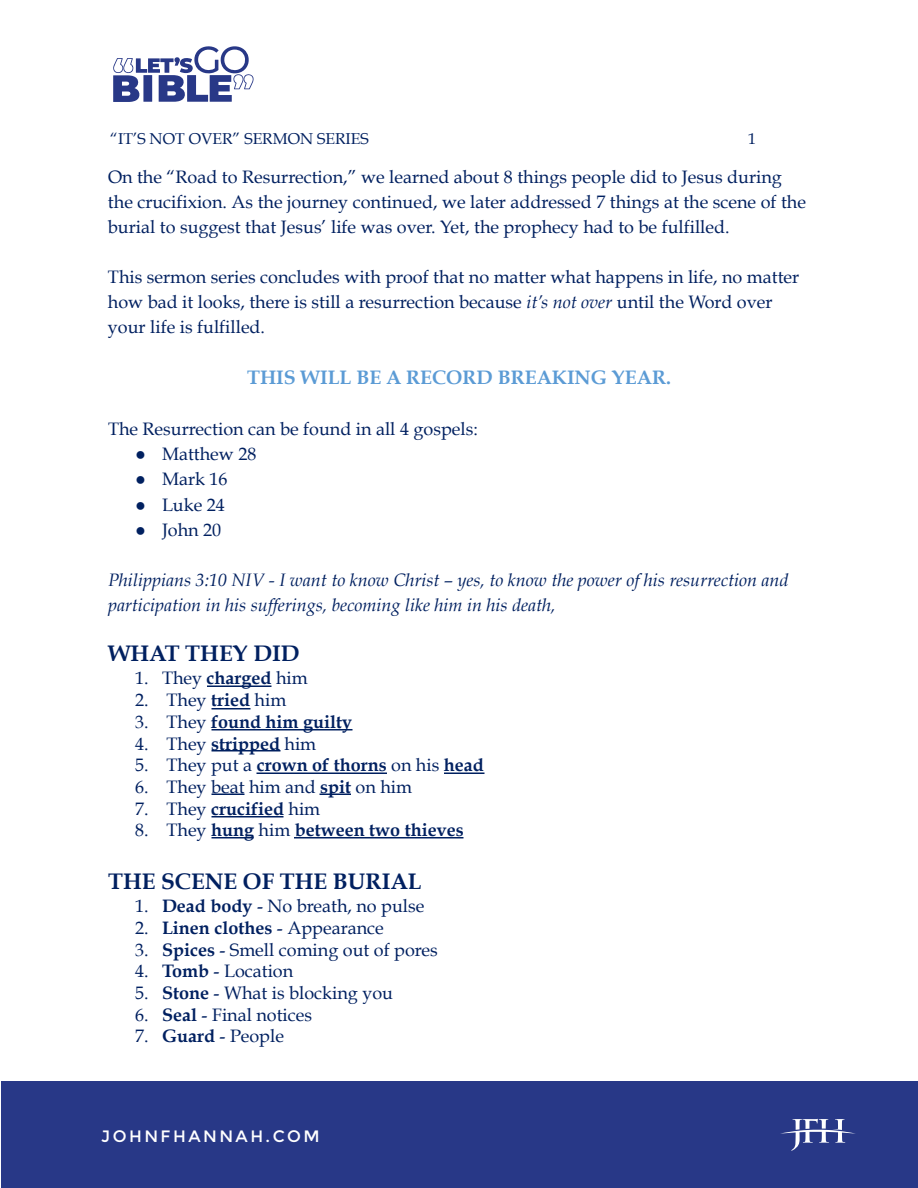
<style>
.page{position:relative;width:918px;height:1188px;background:#fff}
.page>*{position:absolute;margin:0;border:0;box-sizing:border-box;transform-origin:0 0}
.t1{font:700 22.5px "Book Antiqua";color:#002060}
.t2{font:700 19.5px "Book Antiqua";color:#5b9bd5}
.t3{font:18px/24.9px "Book Antiqua";color:#002060}
.t4{font:italic 18px/24.9px "Book Antiqua";color:#002060}
.t5{font:700 18px "Book Antiqua";color:#002060}
.t6{font:16.5px "Montserrat";letter-spacing:.15em;color:#fff}
.t7{font:15.75px "Book Antiqua";color:#002060}
.s1{font-style:italic}
.s2{font-family:"Arial"}
.s3{font-weight:700}
.s4{font-weight:400}
</style>
<div class="page">
<hr style="left:207px;top:685px;width:65px;height:2px;background:#002060">
<hr style="left:212px;top:708px;width:38px;height:1px;background:#002060">
<hr style="left:212px;top:729px;width:140px;height:1px;background:#002060">
<hr style="left:212px;top:750px;width:68px;height:1px;background:#002060">
<hr style="left:256px;top:772px;width:131px;height:2px;background:#002060">
<hr style="left:444px;top:772px;width:40px;height:2px;background:#002060">
<hr style="left:212px;top:793px;width:32px;height:2px;background:#002060">
<hr style="left:320px;top:793px;width:31px;height:2px;background:#002060">
<hr style="left:212px;top:816px;width:72px;height:1px;background:#002060">
<hr style="left:212px;top:837px;width:42px;height:1px;background:#002060">
<hr style="left:294px;top:837px;width:170px;height:1px;background:#002060">
<svg style="left:113px;top:46px;width:141px;height:56px"></svg>
<div style="left:1px;top:1082px;width:917px;height:106px;background:#283887"></div>
<svg style="left:780px;top:1119px;width:75px;height:32px"></svg>
<p class="t7" style="left:110px;top:128px;width:260px">“IT’S NOT OVER” SERMON SERIES</p>
<p class="t7" style="left:748px;top:128px;width:9px">1</p>
<p class="t3" style="left:108px;top:164px;width:700px">On the “Road to Resurrection,” we learned about 8 things people did to Jesus during the crucifixion. As the journey continued, we later addressed 7 things at the scene of the burial to suggest that Jesus’ life was over. Yet, the prophecy had to be fulfilled.</p>
<p class="t3" style="left:108px;top:264px;width:693px">This sermon series concludes with proof that no matter what happens in life, no matter how bad it looks, there is still a resurrection because <span class="s1">it’s not over</span> until the Word over your life is fulfilled.</p>
<p class="t2" style="left:247px;top:364px;width:425px">THIS WILL BE A RECORD BREAKING YEAR.</p>
<p class="t3" style="left:108px;top:416px;width:371px">The Resurrection can be found in all 4 gospels:</p>
<p class="t3" style="left:135px;top:441px;width:123px"><span class="s2">●</span> Matthew 28</p>
<p class="t3" style="left:135px;top:466px;width:94px"><span class="s2">●</span> Mark 16</p>
<p class="t3" style="left:135px;top:492px;width:91px"><span class="s2">●</span> Luke 24</p>
<p class="t3" style="left:135px;top:517px;width:88px"><span class="s2">●</span> John 20</p>
<p class="t4" style="left:108px;top:567px;width:682px">Philippians 3:10 NIV - I want to know Christ – yes, to know the power of his resurrection and participation in his sufferings, becoming like him in his death,</p>
<p class="t1" style="left:108px;top:639px;width:193px">WHAT THEY DID</p>
<p class="t3" style="left:135px;top:665px;width:174px">1. They <span class="s3">charged</span> him</p>
<p class="t3" style="left:135px;top:687px;width:153px">2. They <span class="s3">tried</span> him</p>
<p class="t5" style="left:135px;top:709px;width:219px"><span class="s4">3. They</span> found him guilty</p>
<p class="t3" style="left:135px;top:731px;width:183px">4. They <span class="s3">stripped</span> him</p>
<p class="t5" style="left:135px;top:753px;width:350px"><span class="s4">5. They put a</span> crown of thorns <span class="s4">on his</span> head</p>
<p class="t3" style="left:135px;top:774px;width:279px">6. They beat him and <span class="s3">spit</span> on him</p>
<p class="t3" style="left:135px;top:796px;width:187px">7. They <span class="s3">crucified</span> him</p>
<p class="t5" style="left:135px;top:818px;width:330px"><span class="s4">8. They</span> hung <span class="s4">him</span> between two thieves</p>
<p class="t1" style="left:108px;top:866px;width:315px">THE SCENE OF THE BURIAL</p>
<p class="t3" style="left:135px;top:893px;width:291px">1. <span class="s3">Dead body</span> - No breath, no pulse</p>
<p class="t3" style="left:135px;top:915px;width:250px">2. <span class="s3">Linen clothes</span> - Appearance</p>
<p class="t3" style="left:135px;top:937px;width:304px">3. <span class="s3">Spices</span> - Smell coming out of pores</p>
<p class="t3" style="left:135px;top:958px;width:160px">4. <span class="s3">Tomb</span> - Location</p>
<p class="t3" style="left:135px;top:980px;width:260px">5. <span class="s3">Stone</span> - What is blocking you</p>
<p class="t3" style="left:135px;top:1002px;width:179px">6. <span class="s3">Seal</span> - Final notices</p>
<p class="t3" style="left:135px;top:1023px;width:150px">7. <span class="s3">Guard</span> - People</p>
<p class="t6" style="left:101px;top:1127px;width:220px">JOHNFHANNAH.COM</p>
</div>
